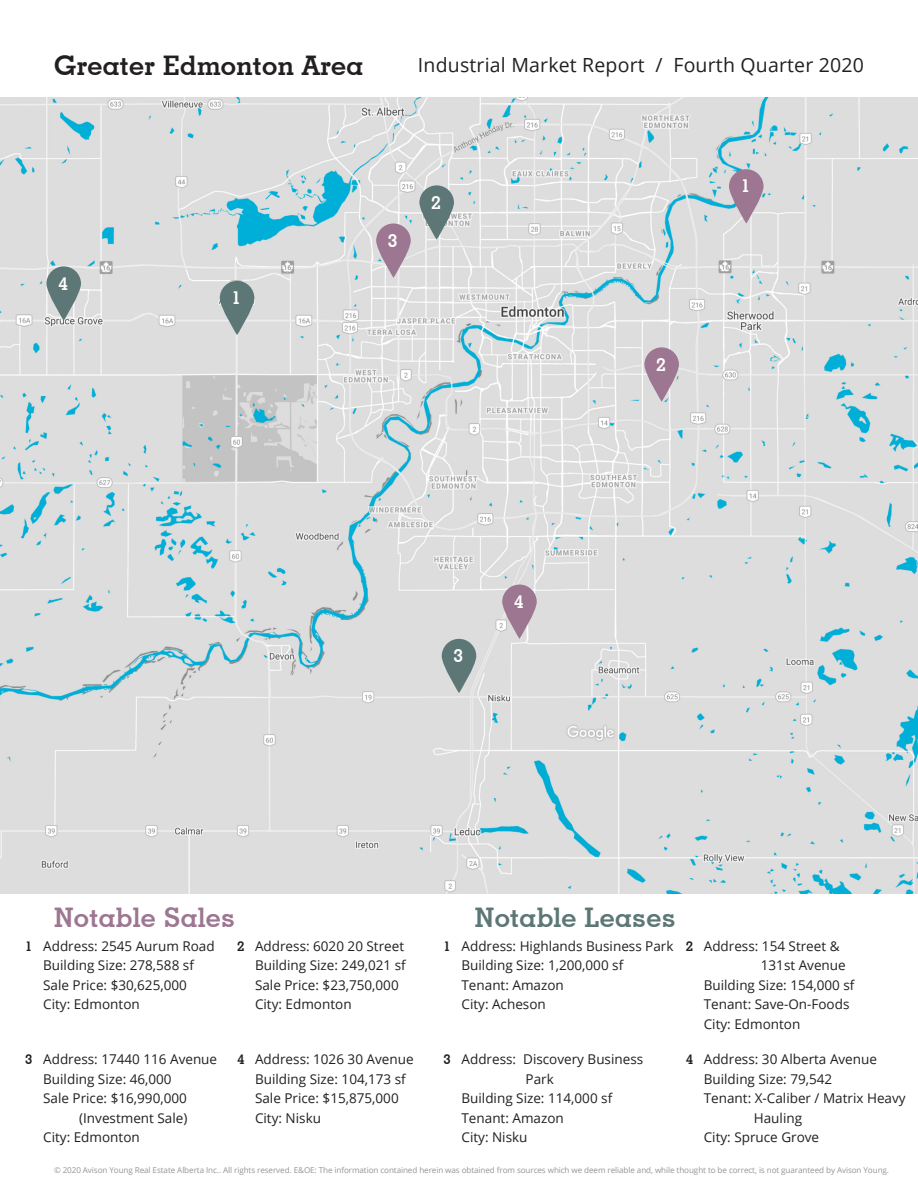
<style>
.page{position:relative;width:918px;height:1188px;background:#fff}
.page>*{position:absolute;margin:0;border:0;box-sizing:border-box;transform-origin:0 0}
.Subtitle_10pt_Left{font:700 27px "Geometric Slab 703 BT";letter-spacing:.01em;color:#231f20}
.Subtitle_10pt_Left-2{font:700 27px "Geometric Slab 703 BT";letter-spacing:.01em;color:#5c7775}
.Subtitle_10pt_Left-3{font:700 27px "Geometric Slab 703 BT";letter-spacing:.01em;color:#9d7692}
.Title_36pt{font:19.5px "Open Sans";letter-spacing:.01em;color:#231f20}
.t1{font:700 18px "Geometric Slab 703 BT";color:#fff}
.Body_9pt{font:13.5px/19.5px "Open Sans";color:#231f20}
.t2{font:8.1px "Open Sans";letter-spacing:-.01em;color:#939598}
.s1{font-family:"Geometric Slab 703 BT";font-weight:700}
</style>
<div class="page">
<img style="left:1px;top:98px;width:916px;height:795px">
<svg style="left:644px;top:347px;width:35px;height:55px;background:#ae93a7"></svg>
<svg style="left:376px;top:223px;width:35px;height:55px;background:#af93a8"></svg>
<svg style="left:502px;top:585px;width:35px;height:54px;background:#af92a7"></svg>
<svg style="left:220px;top:281px;width:34px;height:54px;background:#7c918f"></svg>
<svg style="left:46px;top:266px;width:35px;height:55px;background:#819493"></svg>
<svg style="left:419px;top:185px;width:35px;height:55px;background:#809492"></svg>
<svg style="left:442px;top:639px;width:34px;height:54px;background:#7c908f"></svg>
<svg style="left:729px;top:169px;width:35px;height:54px;background:#aa90a6"></svg>
<p class="Subtitle_10pt_Left" style="left:54px;top:49px;width:311px">Greater Edmonton Area</p>
<p class="Title_36pt" style="left:418px;top:51px;width:448px">Industrial Market Report / Fourth Quarter 2020</p>
<p class="t1" style="left:58px;top:272px;width:11px">4</p>
<p class="t1" style="left:231px;top:287px;width:11px">1</p>
<p class="t1" style="left:388px;top:229px;width:11px">3</p>
<p class="t1" style="left:431px;top:191px;width:11px">2</p>
<p class="t1" style="left:453px;top:645px;width:11px">3</p>
<p class="t1" style="left:514px;top:590px;width:11px">4</p>
<p class="t1" style="left:656px;top:353px;width:11px">2</p>
<p class="t1" style="left:741px;top:175px;width:11px">1</p>
<p class="Subtitle_10pt_Left-3" style="left:54px;top:901px;width:183px">Notable Sales</p>
<p class="Subtitle_10pt_Left-2" style="left:475px;top:901px;width:202px">Notable Leases</p>
<p class="Body_9pt" style="left:255px;top:936px;width:152px;text-indent:-18px"><span class="s1">2</span> Address: 6020 20 Street<br>Building Size: 249,021 sf<br>Sale Price: $23,750,000<br>City: Edmonton</p>
<p class="Body_9pt" style="left:43px;top:936px;width:173px;text-indent:-18px"><span class="s1">1</span> Address: 2545 Aurum Road<br>Building Size: 278,588 sf<br>Sale Price: $30,625,000<br>City: Edmonton</p>
<p class="Body_9pt" style="left:462px;top:936px;width:214px;text-indent:-18px"><span class="s1">1</span> Address: Highlands Business Park<br>Building Size: 1,200,000 sf<br>Tenant: Amazon<br>City: Acheson</p>
<p class="Body_9pt" style="left:686px;top:936px;width:155px"><span class="s1">2</span> Address: 154 Street &amp;</p>
<p class="Body_9pt" style="left:761px;top:955px;width:86px">131st Avenue</p>
<p class="Body_9pt" style="left:704px;top:975px;width:152px">Building Size: 154,000 sf</p>
<p class="Body_9pt" style="left:704px;top:994px;width:147px">Tenant: Save-On-Foods</p>
<p class="Body_9pt" style="left:704px;top:1014px;width:98px">City: Edmonton</p>
<p class="Body_9pt" style="left:686px;top:1049px;width:193px"><span class="s1">4</span> Address: 30 Alberta Avenue</p>
<p class="Body_9pt" style="left:704px;top:1069px;width:130px">Building Size: 79,542</p>
<p class="Body_9pt" style="left:704px;top:1088px;width:203px">Tenant: X-Caliber / Matrix Heavy</p>
<p class="Body_9pt" style="left:754px;top:1108px;width:50px">Hauling</p>
<p class="Body_9pt" style="left:704px;top:1127px;width:117px">City: Spruce Grove</p>
<p class="Body_9pt" style="left:25px;top:1049px;width:193px"><span class="s1">3</span> Address: 17440 116 Avenue</p>
<p class="Body_9pt" style="left:43px;top:1069px;width:130px">Building Size: 46,000</p>
<p class="Body_9pt" style="left:43px;top:1088px;width:145px">Sale Price: $16,990,000</p>
<p class="Body_9pt" style="left:79px;top:1108px;width:110px">(Investment Sale)</p>
<p class="Body_9pt" style="left:43px;top:1127px;width:98px">City: Edmonton</p>
<p class="Body_9pt" style="left:255px;top:1049px;width:160px;text-indent:-18px"><span class="s1">4</span> Address: 1026 30 Avenue<br>Building Size: 104,173 sf<br>Sale Price: $15,875,000<br>City: Nisku</p>
<p class="Body_9pt" style="left:444px;top:1049px;width:201px"><span class="s1">3</span> Address: Discovery Business</p>
<p class="Body_9pt" style="left:526px;top:1069px;width:30px">Park</p>
<p class="Body_9pt" style="left:462px;top:1088px;width:152px">Building Size: 114,000 sf</p>
<p class="Body_9pt" style="left:462px;top:1108px;width:104px">Tenant: Amazon</p>
<p class="Body_9pt" style="left:462px;top:1127px;width:68px">City: Nisku</p>
<p class="t2" style="left:54px;top:1164px;width:837px">© 2020 Avison Young Real Estate Alberta Inc.. All rights reserved. E&amp;OE: The information contained herein was obtained from sources which we deem reliable and, while thought to be correct, is not guaranteed by Avison Young.</p>
</div>
